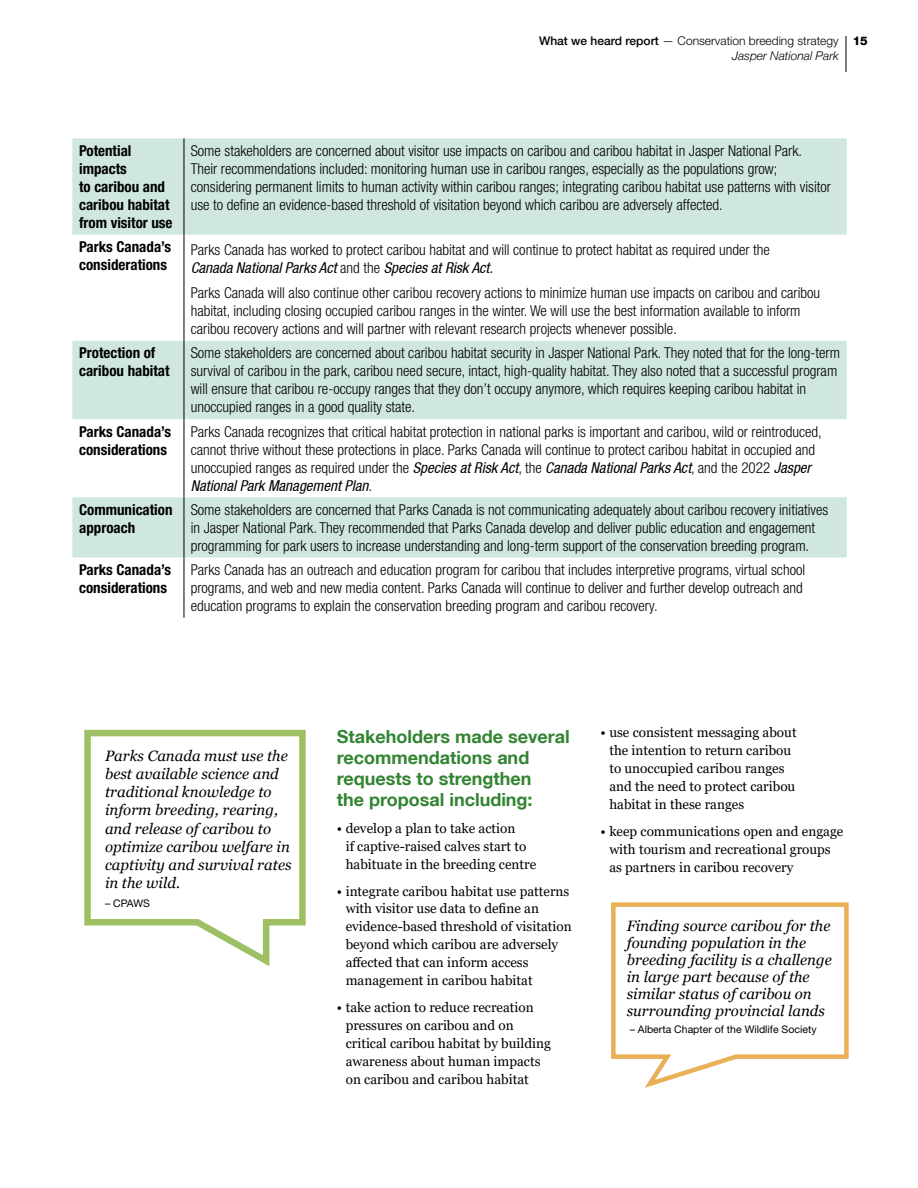
<style>
.page{position:relative;width:918px;height:1188px;background:#fff}
.page>*{position:absolute;margin:0;border:0;box-sizing:border-box;transform-origin:0 0}
.t1{font:700 18px/21px "Helvetica Neue LT";color:#328432}
.t2{font:300 condensed 15px/18px "Helvetica Neue LT Std";color:#000}
.t3{font:italic 15px/18.1px "Georgia";color:#000}
.t4{font:700 condensed 15px/18px "Helvetica Neue LT Std";color:#000}
.t5{font:italic condensed 15px "Helvetica Neue";color:#000}
.t6{font:13.5px/18px "Georgia";color:#000}
.t7{font:300 12px "Helvetica Neue LT Std";color:#000}
.t8{font:italic 300 12px "Helvetica Neue LT";color:#000}
.t9{font:10.5px "Helvetica Neue LT Std";color:#000}
.s1{font-weight:500}
.s2{font-family:"Helvetica Neue LT";font-weight:800}
.s3{font-family:"Helvetica Neue LT Std";font-weight:300;font-style:normal}
.s4{font-family:"Helvetica Neue";font-weight:400;font-style:italic}
</style>
<div class="page">
<hr style="left:846px;top:36px;width:1px;height:36px;background:#000">
<svg style="left:72px;top:138px;width:775px;height:420px;fill:#cfe6e1"></svg>
<hr style="left:184px;top:341px;width:1px;height:78px;background:#000">
<hr style="left:184px;top:497px;width:1px;height:61px;background:#000">
<hr style="left:184px;top:138px;width:1px;height:97px;background:#000">
<hr style="left:184px;top:235px;width:1px;height:106px;background:#000">
<hr style="left:184px;top:419px;width:1px;height:78px;background:#000">
<hr style="left:184px;top:558px;width:1px;height:60px;background:#000">
<svg style="left:84px;top:729px;width:222px;height:237px"></svg>
<svg style="left:611px;top:902px;width:238px;height:186px"></svg>
<p class="t7" style="left:539px;top:33px;width:330px"><span class="s1">What we heard report</span> — Conservation breeding strategy <span class="s2">15</span></p>
<p class="t8" style="left:732px;top:48px;width:108px">Jasper National Park</p>
<p class="t4" style="left:79px;top:141px;width:95px">Potential impacts<br>to caribou and caribou habitat from visitor use</p>
<p class="t2" style="left:191px;top:141px;width:642px">Some stakeholders are concerned about visitor use impacts on caribou and caribou habitat in Jasper National Park.<br>Their recommendations included: monitoring human use in caribou ranges, especially as the populations grow; considering permanent limits to human activity within caribou ranges; integrating caribou habitat use patterns with visitor use to define an evidence-based threshold of visitation beyond which caribou are adversely affected.</p>
<p class="t4" style="left:79px;top:238px;width:94px">Parks Canada’s considerations</p>
<p class="t2" style="left:191px;top:241px;width:581px">Parks Canada has worked to protect caribou habitat and will continue to protect habitat as required under the</p>
<p class="t5" style="left:191px;top:259px;width:304px">Canada National Parks Act <span class="s3">and the</span> Species at Risk Act.</p>
<p class="t2" style="left:191px;top:284px;width:631px">Parks Canada will also continue other caribou recovery actions to minimize human use impacts on caribou and caribou habitat, including closing occupied caribou ranges in the winter. We will use the best information available to inform caribou recovery actions and will partner with relevant research projects whenever possible.</p>
<p class="t4" style="left:79px;top:344px;width:92px">Protection of caribou habitat</p>
<p class="t2" style="left:191px;top:344px;width:651px">Some stakeholders are concerned about caribou habitat security in Jasper National Park. They noted that for the long-term survival of caribou in the park, caribou need secure, intact, high-quality habitat. They also noted that a successful program will ensure that caribou re-occupy ranges that they don’t occupy anymore, which requires keeping caribou habitat in unoccupied ranges in a good quality state.</p>
<p class="t4" style="left:79px;top:422px;width:94px">Parks Canada’s considerations</p>
<p class="t2" style="left:191px;top:422px;width:633px">Parks Canada recognizes that critical habitat protection in national parks is important and caribou, wild or reintroduced, cannot thrive without these protections in place. Parks Canada will continue to protect caribou habitat in occupied and unoccupied ranges as required under the <span class="s4">Species at Risk Act</span>, the <span class="s4">Canada National Parks Act</span>, and the 2022 <span class="s4">Jasper</span></p>
<p class="t5" style="left:191px;top:477px;width:183px">National Park Management Plan<span class="s3">.</span></p>
<p class="t4" style="left:79px;top:500px;width:95px">Communication approach</p>
<p class="t2" style="left:191px;top:500px;width:639px">Some stakeholders are concerned that Parks Canada is not communicating adequately about caribou recovery initiatives in Jasper National Park. They recommended that Parks Canada develop and deliver public education and engagement programming for park users to increase understanding and long-term support of the conservation breeding program.</p>
<p class="t4" style="left:79px;top:560px;width:94px">Parks Canada’s considerations</p>
<p class="t2" style="left:191px;top:561px;width:616px">Parks Canada has an outreach and education program for caribou that includes interpretive programs, virtual school programs, and web and new media content. Parks Canada will continue to deliver and further develop outreach and education programs to explain the conservation breeding program and caribou recovery.</p>
<p class="t3" style="left:105px;top:747px;width:188px">Parks Canada must use the best available science and traditional knowledge to inform breeding, rearing, and release of caribou to optimize caribou welfare in captivity and survival rates in the wild.</p>
<p class="t9" style="left:105px;top:897px;width:46px">– CPAWS</p>
<p class="t1" style="left:337px;top:725px;width:234px">Stakeholders made several recommendations and requests to strengthen<br>the proposal including:</p>
<p class="t6" style="left:346px;top:819px;width:192px;text-indent:-9px">• develop a plan to take action<br>if captive-raised calves start to habituate in the breeding centre</p>
<p class="t6" style="left:346px;top:882px;width:227px;text-indent:-9px">• integrate caribou habitat use patterns with visitor use data to define an evidence-based threshold of visitation beyond which caribou are adversely affected that can inform access management in caribou habitat</p>
<p class="t6" style="left:346px;top:999px;width:207px;text-indent:-9px">• take action to reduce recreation pressures on caribou and on critical caribou habitat by building awareness about human impacts on caribou and caribou habitat</p>
<p class="t6" style="left:609px;top:724px;width:189px;text-indent:-9px">• use consistent messaging about the intention to return caribou to unoccupied caribou ranges and the need to protect caribou habitat in these ranges</p>
<p class="t6" style="left:609px;top:823px;width:236px;text-indent:-9px">• keep communications open and engage with tourism and recreational groups as partners in caribou recovery</p>
<p class="t3" style="left:627px;top:918px;width:207px;line-height:17px">Finding source caribou for the founding population in the breeding facility is a challenge in large part because of the similar status of caribou on surrounding provincial lands</p>
<p class="t9" style="left:630px;top:1024px;width:188px">– Alberta Chapter of the Wildlife Society</p>
</div>
